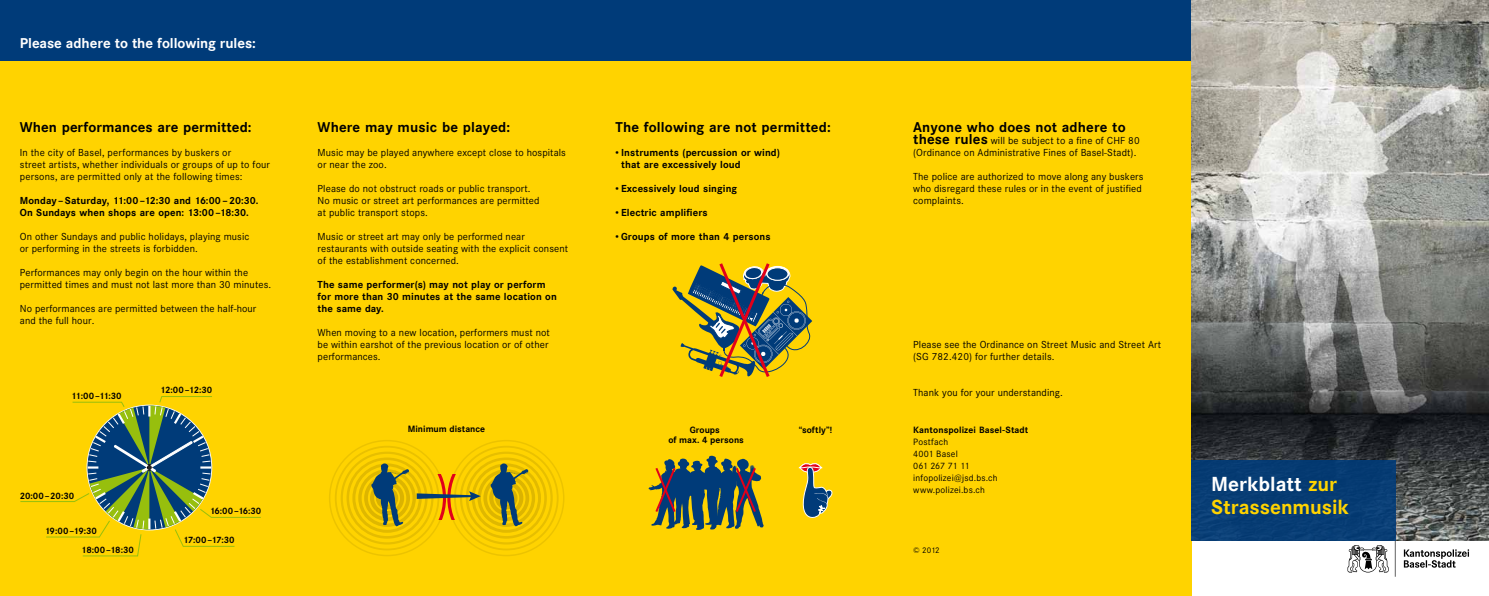
<style>
.page{position:relative;width:1489px;height:596px;background:#fff}
.page>*{position:absolute;margin:0;border:0;box-sizing:border-box;transform-origin:0 0}
.t1{font:700 20px "Corporate SBQ";color:#ffd300}
.t2{font:700 20px "Corporate SBQ";color:#fff}
.t3{font:700 14px "Corporate SBQ";letter-spacing:.01em;color:#000}
.t4{font:700 14px "Corporate SBQ";letter-spacing:-.005em;color:#fff}
.t5{font:10px/12px "Corporate SBQ";letter-spacing:.01em;color:#000}
.t6{font:700 10px/12px "Corporate SBQ";letter-spacing:.01em;color:#000}
.t7{font:700 9px/9.9px "Corporate SBQ";color:#000;text-align:center}
.t8{font:9px/12px "Corporate SBQ";letter-spacing:.02em;color:#000}
.t9{font:8px "Corporate SBQ";color:#000}
.s1{font-weight:700;font-size:14px}
.s2{color:#ffd300}
</style>
<div class="page">
<div style="left:0;top:0;width:1191px;height:595px;background:#ffd300"></div>
<div style="left:0;top:0;width:1191px;height:60px;background:#003b79"></div>
<img style="left:1191px;top:0;width:297px;height:540px">
<svg style="left:1347px;top:540px;width:121px;height:36px"></svg>
<div style="left:1191px;top:459px;width:204px;height:81px;background:#003b79"></div>
<svg style="left:20px;top:396px;width:241px;height:160px"></svg>
<svg style="left:648px;top:455px;width:115px;height:74px"></svg>
<svg style="left:798px;top:463px;width:34px;height:55px"></svg>
<div style="left:460px;top:451px;width:92px;height:93px;border:2px solid #e7bf00;border-radius:50%"></div>
<div style="left:466px;top:457px;width:81px;height:81px;border:3px solid #e5bc00;border-radius:50%"></div>
<div style="left:471px;top:463px;width:70px;height:69px;border:3px solid #e2ba00;border-radius:50%"></div>
<div style="left:477px;top:469px;width:58px;height:57px;border:3px solid #dfb800;border-radius:50%"></div>
<div style="left:483px;top:475px;width:46px;height:45px;border:4px solid #ddb500;border-radius:50%"></div>
<div style="left:489px;top:480px;width:34px;height:35px;border:4px solid #dbb300;border-radius:50%"></div>
<svg style="left:490px;top:463px;width:38px;height:63px"></svg>
<div style="left:340px;top:451px;width:93px;height:93px;border:2px solid #e7bf00;border-radius:50%"></div>
<div style="left:346px;top:457px;width:81px;height:81px;border:3px solid #e5bc00;border-radius:50%"></div>
<div style="left:352px;top:463px;width:70px;height:69px;border:3px solid #e2ba00;border-radius:50%"></div>
<div style="left:358px;top:469px;width:58px;height:57px;border:3px solid #dfb800;border-radius:50%"></div>
<div style="left:364px;top:475px;width:46px;height:45px;border:4px solid #ddb500;border-radius:50%"></div>
<div style="left:370px;top:480px;width:34px;height:35px;border:4px solid #dbb300;border-radius:50%"></div>
<svg style="left:371px;top:463px;width:38px;height:63px"></svg>
<svg style="left:416px;top:474px;width:64px;height:45px"></svg>
<svg style="left:672px;top:263px;width:141px;height:114px"></svg>
<h2 class="t4" style="left:20px;top:35px;width:237px">Please adhere to the following rules:</h2>
<h2 class="t3" style="left:20px;top:119px;width:233px">When performances are permitted:</h2>
<p class="t5" style="left:20px;top:147px;width:252px">In the city of Basel, performances by buskers or<br>street artists, whether individuals or groups of up to four persons, are permitted only at the following times:</p>
<p class="t6" style="left:20px;top:195px;width:240px">Monday –Saturday, 11:00–12:30 and 16:00–20:30.<br>On Sundays when shops are open: 13:00–18:30.</p>
<p class="t5" style="left:20px;top:231px;width:231px">On other Sundays and public holidays, playing music or performing in the streets is forbidden.</p>
<p class="t5" style="left:20px;top:267px;width:253px">Performances may only begin on the hour within the permitted times and must not last more than 30 minutes.</p>
<p class="t5" style="left:20px;top:303px;width:238px">No performances are permitted between the half-hour and the full hour.</p>
<h2 class="t3" style="left:615px;top:119px;width:217px">The following are not permitted:</h2>
<p class="t6" style="left:621px;top:147px;width:160px;text-indent:-6px">• Instruments (percussion or wind) that are excessively loud</p>
<p class="t6" style="left:615px;top:183px;width:123px">• Excessively loud singing</p>
<p class="t6" style="left:615px;top:207px;width:94px">• Electric amplifiers</p>
<p class="t6" style="left:615px;top:231px;width:157px">• Groups of more than 4 persons</p>
<h2 class="t3" style="left:317px;top:119px;width:194px">Where may music be played:</h2>
<p class="t5" style="left:317px;top:147px;width:250px">Music may be played anywhere except close to hospitals or near the zoo.</p>
<p class="t5" style="left:317px;top:183px;width:223px">Please do not obstruct roads or public transport.<br>No music or street art performances are permitted at public transport stops.</p>
<p class="t5" style="left:317px;top:231px;width:252px">Music or street art may only be performed near restaurants with outside seating with the explicit consent of the establishment concerned.</p>
<p class="t6" style="left:317px;top:279px;width:241px">The same performer(s) may not play or perform for more than 30 minutes at the same location on the same day.</p>
<p class="t5" style="left:317px;top:327px;width:234px">When moving to a new location, performers must not be within earshot of the previous location or of other performances.</p>
<h2 class="t3" style="left:913px;top:119px;width:214px">Anyone who does not adhere to</h2>
<p class="t5" style="left:913px;top:135px;width:228px"><span class="s1">these rules</span> will be subject to a fine of CHF 80 (Ordinance on Administrative Fines of Basel-Stadt).</p>
<p class="t5" style="left:913px;top:171px;width:232px">The police are authorized to move along any buskers who disregard these rules or in the event of justified complaints.</p>
<p class="t5" style="left:913px;top:339px;width:249px">Please see the Ordinance on Street Music and Street Art (SG 782.420) for further details.</p>
<p class="t5" style="left:913px;top:387px;width:151px">Thank you for your understanding.</p>
<p class="t7" style="left:913px;top:424px;width:117px">Kantonspolizei Basel-Stadt</p>
<p class="t8" style="left:913px;top:435px;width:86px">Postfach<br>4001 Basel<br>061 267 71 11 infopolizei@jsd.bs.ch www.polizei.bs.ch</p>
<p class="t7" style="left:160px;top:385px;width:54px">12:00–12:30</p>
<p class="t7" style="left:71px;top:391px;width:52px">11:00–11:30</p>
<p class="t7" style="left:408px;top:424px;width:79px">Minimum distance</p>
<p class="t7" style="left:668px;top:424px;width:77px">Groups<br>of max. 4 persons</p>
<p class="t7" style="left:798px;top:424px;width:35px">“softly”!</p>
<h1 class="t2" style="left:1210px;top:471px;width:128px">Merkblatt <span class="s2">zur</span></h1>
<p class="t7" style="left:20px;top:490px;width:56px">20:00–20:30</p>
<p class="t7" style="left:210px;top:506px;width:53px">16:00–16:30</p>
<h1 class="t1" style="left:1210px;top:494px;width:139px">Strassenmusik</h1>
<p class="t7" style="left:183px;top:535px;width:53px">17:00–17:30</p>
<p class="t7" style="left:45px;top:525px;width:54px">19:00–19:30</p>
<p class="t7" style="left:81px;top:544px;width:54px">18:00–18:30</p>
<p class="t9" style="left:913px;top:545px;width:28px">© 2012</p>
</div>
